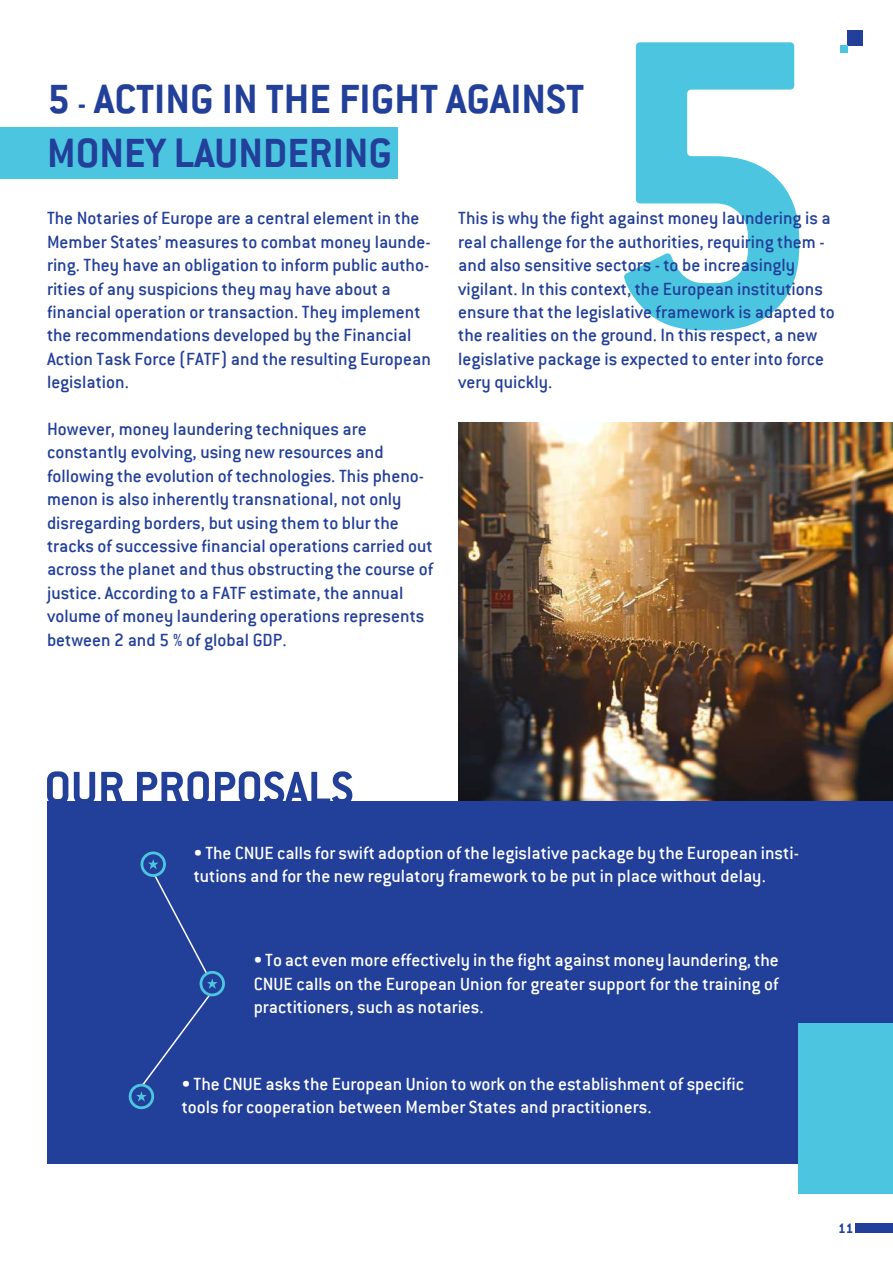
<style>
.page{position:relative;width:893px;height:1263px;background:#fff}
.page>*{position:absolute;margin:0;border:0;box-sizing:border-box;transform-origin:0 0}
.t1{font:700 45px/54px "Conduit ITC";color:#223f99}
.t2{font:500 19.5px/23.4px "Conduit ITC";color:#223f99}
.t3{font:500 19.5px/23.4px "Conduit ITC";color:#fff}
.t4{font:700 15px "Conduit ITC";color:#223f99}
.s1{font-size:30px}
</style>
<div class="page">
<svg style="left:624px;top:42px;width:175px;height:288px;fill:#4cc6e0"></svg>
<img style="left:458px;top:423px;width:435px;height:378px">
<div style="left:0;top:127px;width:397px;height:52px;background:#4cc6e0"></div>
<div style="left:855px;top:1223px;width:38px;height:10px;background:#223f99"></div>
<div style="left:848px;top:30px;width:15px;height:15px;background:#223f99"></div>
<div style="left:840px;top:45px;width:8px;height:8px;background:#4cc6e0"></div>
<div style="left:47px;top:801px;width:846px;height:362px;background:#223f99"></div>
<svg style="left:128px;top:851px;width:97px;height:259px"></svg>
<svg style="left:47px;top:771px;width:21px;height:30px"></svg>
<svg style="left:74px;top:772px;width:21px;height:29px"></svg>
<svg style="left:101px;top:772px;width:22px;height:29px"></svg>
<svg style="left:137px;top:771px;width:72px;height:30px"></svg>
<svg style="left:215px;top:771px;width:137px;height:30px"></svg>
<div style="left:799px;top:1023px;width:94px;height:170px;background:#4cc6e0"></div>
<h1 class="t1" style="left:47px;top:71px;width:539px">5 <span class="s1">-</span> ACTING IN THE FIGHT AGAINST<br>MONEY LAUNDERING</h1>
<p class="t2" style="left:47px;top:206px;width:385px">The Notaries of Europe are a central element in the Member States’ measures to combat money launde&shy;ring. They have an obligation to inform public autho&shy;rities of any suspicions they may have about a financial operation or transaction. They implement the recommendations developed by the Financial Action Task Force (FATF) and the resulting European legislation.</p>
<p class="t2" style="left:47px;top:417px;width:388px">However, money laundering techniques are constantly evolving, using new resources and following the evolution of technologies. This pheno&shy;menon is also inherently transnational, not only disregarding borders, but using them to blur the tracks of successive financial operations carried out across the planet and thus obstructing the course of justice. According to a FATF estimate, the annual volume of money laundering operations represents between 2 and 5 % of global GDP.</p>
<p class="t2" style="left:458px;top:206px;width:378px">This is why the fight against money laundering is a real challenge for the authorities, requiring them - and also sensitive sectors - to be increasingly vigilant. In this context, the European institutions ensure that the legislative framework is adapted to the realities on the ground. In this respect, a new legislative package is expected to enter into force very quickly.</p>
<p class="t3" style="left:194px;top:841px;width:607px">• The CNUE calls for swift adoption of the legislative package by the European insti&shy;tutions and for the new regulatory framework to be put in place without delay.</p>
<p class="t3" style="left:254px;top:948px;width:527px;text-align:justify">• To act even more effectively in the fight against money laundering, the CNUE calls on the European Union for greater support for the training of practitioners, such as notaries.</p>
<p class="t3" style="left:182px;top:1072px;width:564px">• The CNUE asks the European Union to work on the establishment of specific tools for cooperation between Member States and practitioners.</p>
<p class="t4" style="left:838px;top:1219px;width:17px">11</p>
</div>
